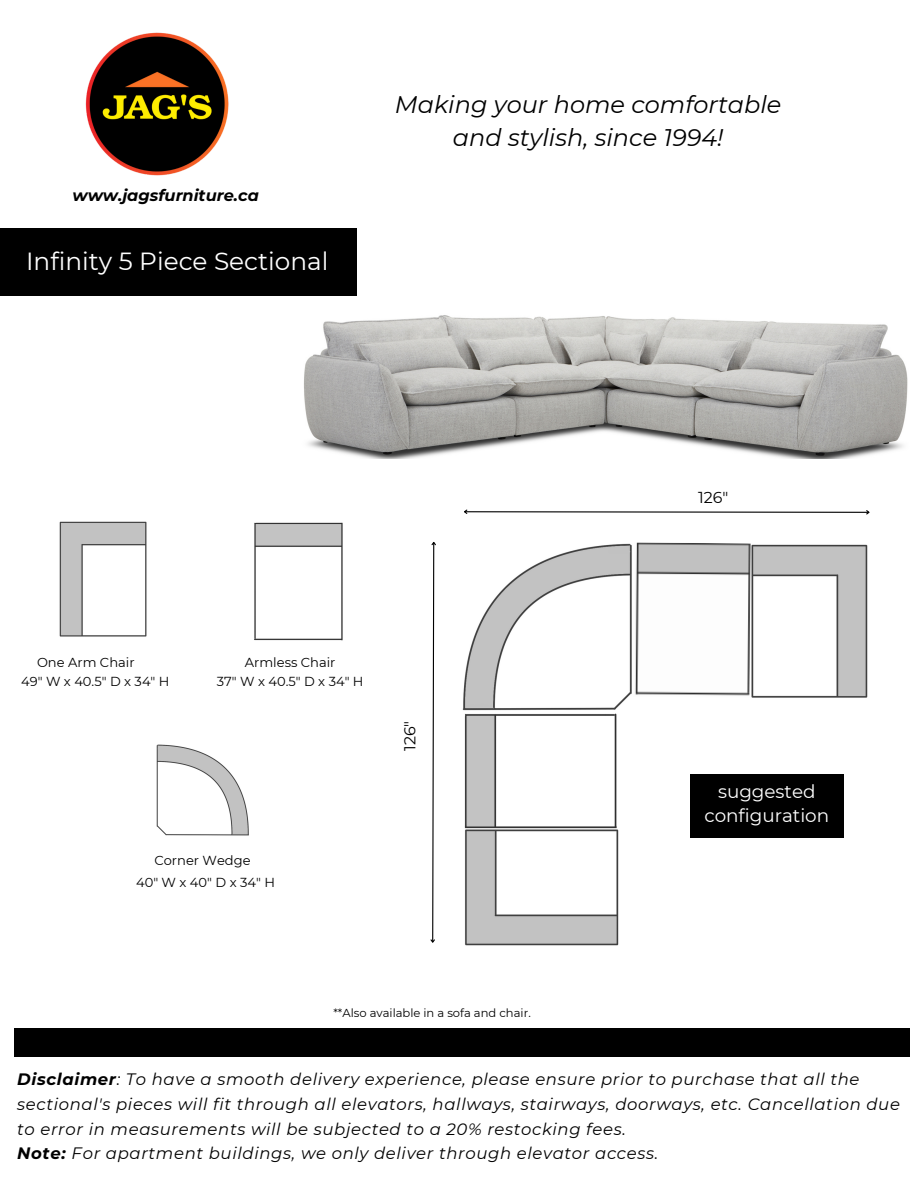
<style>
.page{position:relative;width:918px;height:1188px;background:#fff}
.page>*{position:absolute;margin:0;border:0;box-sizing:border-box;transform-origin:0 0}
.t1{font:24.75px "Montserrat";color:#fff}
.t2{font:italic 24px/32.7px "Montserrat";color:#000;text-align:center}
.t3{font:18.3px "Montserrat";color:#fff}
.t4{font:italic 16.5px/24.8px "Montserrat";letter-spacing:.04em;color:#000}
.t5{font:italic 700 16.2px "Montserrat";color:#000}
.t6{font:15.9px "Montserrat";color:#000}
.t7{font:13.05px "Montserrat";color:#000}
.t8{font:13.05px "Montserrat";letter-spacing:.26em;color:#000}
.t9{font:11.55px "Montserrat";color:#000}
.s1{font-weight:700}
</style>
<div class="page">
<div style="left:15px;top:1028px;width:895px;height:28px;background:#000"></div>
<img style="left:86px;top:32px;width:143px;height:143px">
<img style="left:254px;top:522px;width:89px;height:119px">
<img style="left:59px;top:521px;width:88px;height:116px">
<img style="left:156px;top:744px;width:93px;height:92px">
<div style="left:690px;top:774px;width:154px;height:63px;background:#000"></div>
<img style="left:304px;top:315px;width:604px;height:144px">
<div style="left:0;top:228px;width:357px;height:68px;background:#000"></div>
<svg style="left:430px;top:542px;width:6px;height:401px"></svg>
<img style="left:635px;top:542px;width:116px;height:154px">
<img style="left:751px;top:544px;width:117px;height:154px">
<img style="left:465px;top:829px;width:154px;height:117px">
<img style="left:462px;top:544px;width:170px;height:167px">
<svg style="left:464px;top:509px;width:406px;height:6px"></svg>
<img style="left:465px;top:713px;width:152px;height:116px">
<p class="t5" style="left:73px;top:185px;width:188px">www.jagsfurniture.ca</p>
<p class="t1" style="left:26px;top:246px;width:304px">Infinity 5 Piece Sectional</p>
<p class="t2" style="left:395px;top:88px;width:388px">Making your home comfortable and stylish, since 1994!</p>
<p class="t7" style="left:37px;top:655px;width:99px">One Arm Chair</p>
<p class="t7" style="left:21px;top:673px;width:150px">49" W x 40.5" D x 34" H</p>
<p class="t7" style="left:245px;top:655px;width:92px">Armless Chair</p>
<p class="t7" style="left:217px;top:673px;width:148px">37" W x 40.5" D x 34" H</p>
<p class="t7" style="left:154px;top:853px;width:98px">Corner Wedge</p>
<p class="t8" style="left:136px;top:874px;width:140px">40"Wx40"Dx34"H</p>
<p class="t6" style="left:400px;top:751px;width:32px;rotate:-90deg">126"</p>
<p class="t6" style="left:698px;top:487px;width:32px">126"</p>
<p class="t3" style="left:718px;top:780px;width:99px">suggested</p>
<p class="t3" style="left:704px;top:805px;width:126px">configuration</p>
<p class="t9" style="left:333px;top:1006px;width:199px">**Also available in a sofa and chair.</p>
<p class="t4" style="left:17px;top:1067px;width:884px"><span class="s1">Disclaimer</span>: To have a smooth delivery experience, please ensure prior to purchase that all the sectional's pieces will fit through all elevators, hallways, stairways, doorways, etc. Cancellation due to error in measurements will be subjected to a 20% restocking fees.</p>
<p class="t4" style="left:17px;top:1141px;width:643px"><span class="s1">Note:</span> For apartment buildings, we only deliver through elevator access.</p>
</div>
